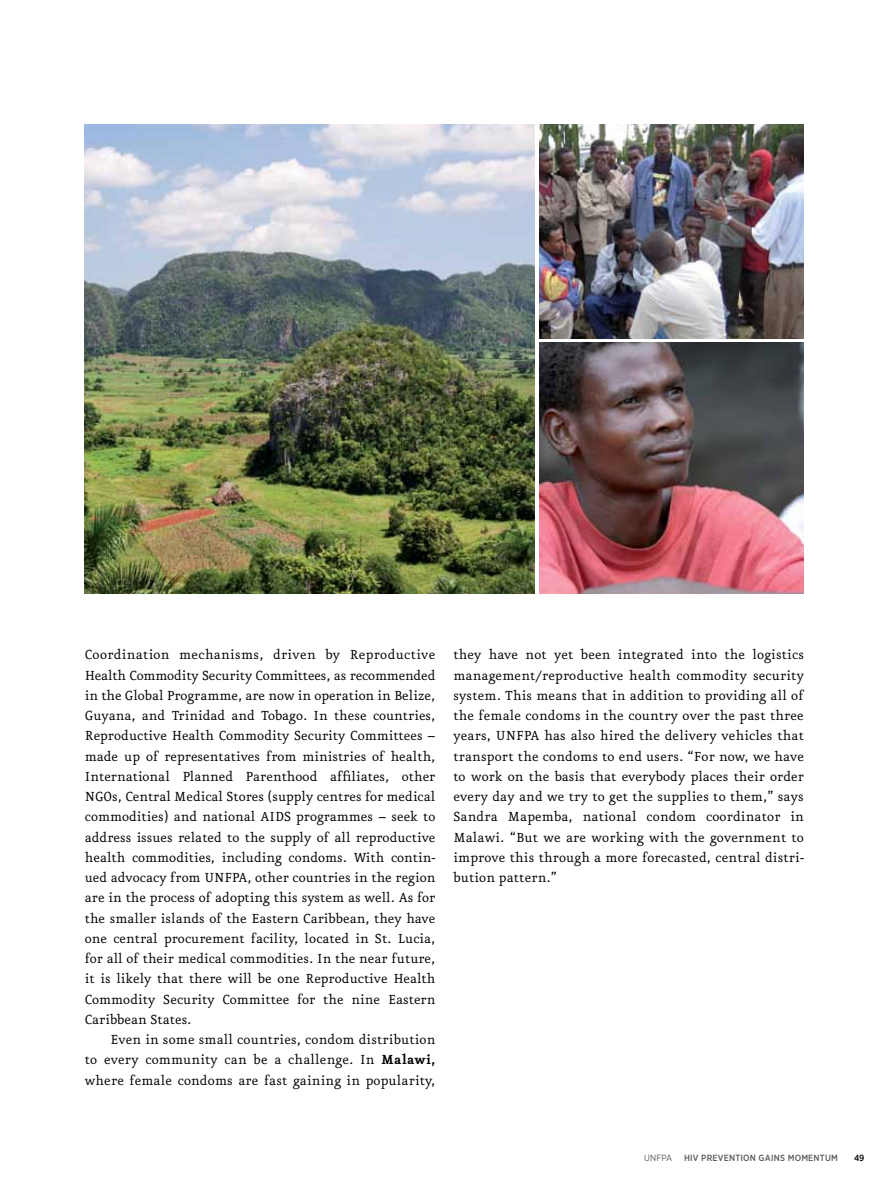
<style>
.page{position:relative;width:891px;height:1188px;background:#fff}
.page>*{position:absolute;margin:0;border:0;box-sizing:border-box;transform-origin:0 0}
.t1{font:15.75px/20.2px "Eureka";letter-spacing:.01em;color:#000;text-align:justify}
.t2{font:500 9px "Gotham Narrow";letter-spacing:.02em;color:#58595b}
.t3{font:9px "Gotham Narrow";letter-spacing:.02em;color:#58595b}
.t4{font:500 9px "Gotham Narrow";color:#000}
.s1{font-weight:700}
</style>
<div class="page">
<img style="left:84px;top:124px;width:450px;height:470px">
<img style="left:540px;top:343px;width:264px;height:251px">
<img style="left:540px;top:124px;width:264px;height:214px">
<p class="t1" style="left:85px;top:645px;width:352px">Coordination mechanisms, driven by Reproductive Health Commodity Security Committees, as recommended in the Global Programme, are now in operation in Belize, Guyana, and Trinidad and Tobago. In these countries, Reproductive Health Commodity Security Committees – made up of representatives from ministries of health, International Planned Parenthood affiliates, other NGOs, Central Medical Stores (supply centres for medical commodities) and national AIDS programmes – seek to address issues related to the supply of all reproductive health commodities, including condoms. With contin&shy;ued advocacy from UNFPA, other countries in the region are in the process of adopting this system as well. As for the smaller islands of the Eastern Caribbean, they have one central procurement facility, located in St. Lucia, for all of their medical commodities. In the near future, it is likely that there will be one Reproductive Health Commodity Security Committee for the nine Eastern Caribbean States.</p>
<p class="t1" style="left:85px;top:1030px;width:352px;text-indent:25px">Even in some small countries, condom distribution to every community can be a challenge. In <span class="s1">Malawi, </span>where female condoms are fast gaining in popularity,</p>
<p class="t1" style="left:453px;top:646px;width:352px">they have not yet been integrated into the logistics management/reproductive health commodity security system. This means that in addition to providing all of the female condoms in the country over the past three years, UNFPA has also hired the delivery vehicles that transport the condoms to end users. “For now, we have to work on the basis that everybody places their order every day and we try to get the supplies to them,” says Sandra Mapemba, national condom coordinator in Malawi. “But we are working with the government to improve this through a more forecasted, central distri&shy;bution pattern.”</p>
<p class="t3" style="left:644px;top:1152px;width:30px">UNFPA</p>
<p class="t2" style="left:684px;top:1152px;width:154px">HIV PREVENTION GAI NS MOMENTUM</p>
<p class="t4" style="left:854px;top:1152px;width:12px">49</p>
</div>
